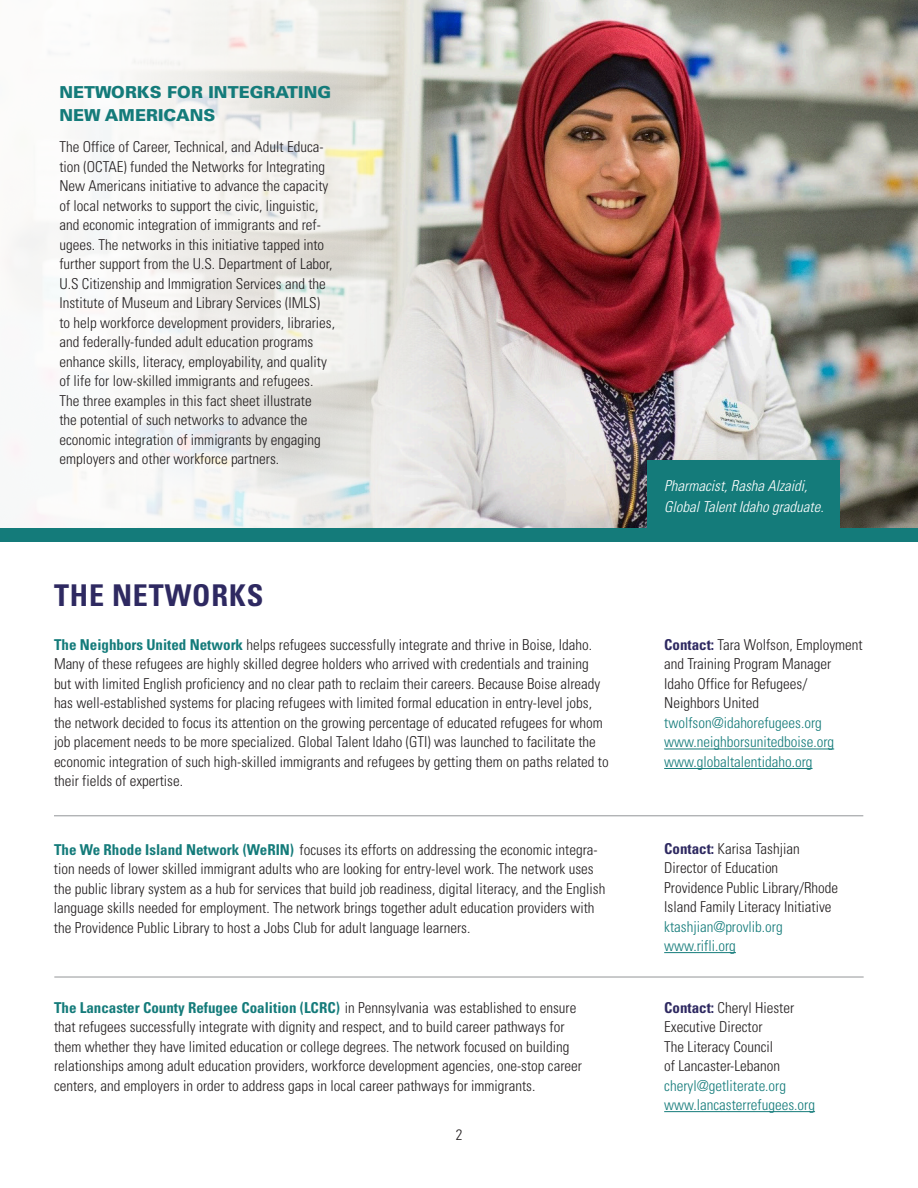
<style>
.page{position:relative;width:918px;height:1188px;background:#fff}
.page>*{position:absolute;margin:0;border:0;box-sizing:border-box;transform-origin:0 0}
.Head{font:700 condensed 30px "Univers";letter-spacing:.03em;color:#2e2961}
.Subhead1{font:900 16.5px/22.5px "Univers";color:#147b7a}
.Subhead1-2{font:300 condensed 15px/19.5px "Univers";color:#231f20}
.Photo_Caption{font:italic 300 condensed 15px/21px "Univers LT Std";color:#fff}
.s1{font-weight:700;color:#147b7a}
.s2{font-weight:700;color:#2e2961}
.s3{color:#147b7a}
</style>
<div class="page">
<hr style="left:664px;top:749px;width:170px;height:1px;background:#147b7a">
<hr style="left:664px;top:768px;width:149px;height:1px;background:#147b7a">
<hr style="left:664px;top:952px;width:72px;height:1px;background:#147b7a">
<hr style="left:664px;top:1111px;width:151px;height:1px;background:#147b7a">
<img style="left:7px;top:0;width:911px;height:528px">
<div style="left:0;top:528px;width:918px;height:13px;background:#147b7a"></div>
<hr style="left:54px;top:815px;width:809px;height:1px;background:#939598">
<hr style="left:54px;top:977px;width:810px;height:1px;background:#939598">
<div style="left:647px;top:461px;width:193px;height:70px;background:#147b7a"></div>
<h1 class="Subhead1" style="left:59px;top:81px;width:273px">NETWORKS FOR INTEGRATING<br>NEW AMERICANS</h1>
<h1 class="Subhead1-2" style="left:59px;top:137px;width:277px">The Office of Career, Technical, and Adult Educa&shy;tion (OCTAE) funded the Networks for Integrating New Americans initiative to advance the capacity of local networks to support the civic, linguistic, and economic integration of immigrants and ref&shy;ugees. The networks in this initiative tapped into further support from the U.S. Department of Labor, U.S Citizenship and Immigration Services and the Institute of Museum and Library Services (IMLS)<br>to help workforce development providers, libraries, and federally-funded adult education programs enhance skills, literacy, employability, and quality of life for low-skilled immigrants and refugees.<br>The three examples in this fact sheet illustrate<br>the potential of such networks to advance the economic integration of immigrants by engaging employers and other workforce partners.</h1>
<p class="Photo_Caption" style="left:664px;top:475px;width:161px">Pharmacist, Rasha Alzaidi,<br>Global Talent Idaho graduate.</p>
<p class="Head" style="left:54px;top:577px;width:211px">THE NETWORKS</p>
<p class="Subhead1-2" style="left:54px;top:635px;width:556px"><span class="s1">The Neighbors United Network</span> helps refugees successfully integrate and thrive in Boise, Idaho.<br>Many of these refugees are highly skilled degree holders who arrived with credentials and training but with limited English proficiency and no clear path to reclaim their careers. Because Boise already has well-established systems for placing refugees with limited formal education in entry-level jobs, the network decided to focus its attention on the growing percentage of educated refugees for whom job placement needs to be more specialized. Global Talent Idaho (GTI) was launched to facilitate the economic integration of such high-skilled immigrants and refugees by getting them on paths related to their fields of expertise.</p>
<p class="Subhead1-2" style="left:664px;top:635px;width:200px"><span class="s2">Contact:</span> Tara Wolfson, Employment and Training Program Manager<br>Idaho Office for Refugees/<br>Neighbors United <span class="s3">twolfson@idahorefugees.org www.neighborsunitedboise.org www.globaltalentidaho.org</span></p>
<p class="Subhead1-2" style="left:54px;top:840px;width:553px"><span class="s1">The We Rhode Island Network (WeRIN)</span> focuses its efforts on addressing the economic integra&shy;tion needs of lower skilled immigrant adults who are looking for entry-level work. The network uses the public library system as a hub for services that build job readiness, digital literacy, and the English language skills needed for employment. The network brings together adult education providers with the Providence Public Library to host a Jobs Club for adult language learners.</p>
<p class="Subhead1-2" style="left:664px;top:839px;width:176px"><span class="s2">Contact:</span> Karisa Tashjian<br>Director of Education<br>Providence Public Library/Rhode<br>Island Family Literacy Initiative <span class="s3">ktashjian@provlib.org www.rifli.org</span></p>
<p class="Subhead1-2" style="left:54px;top:998px;width:530px"><span class="s1">The Lancaster County Refugee Coalition (LCRC)</span> in Pennsylvania was established to ensure that refugees successfully integrate with dignity and respect, and to build career pathways for them whether they have limited education or college degrees. The network focused on building relationships among adult education providers, workforce development agencies, one-stop career centers, and employers in order to address gaps in local career pathways for immigrants.</p>
<p class="Subhead1-2" style="left:664px;top:998px;width:152px"><span class="s2">Contact:</span> Cheryl Hiester<br>Executive Director<br>The Literacy Council<br>of Lancaster-Lebanon <span class="s3">cheryl@getliterate.org www.lancasterrefugees.org</span></p>
<p class="Subhead1-2" style="left:456px;top:1125px;width:8px">2</p>
</div>
